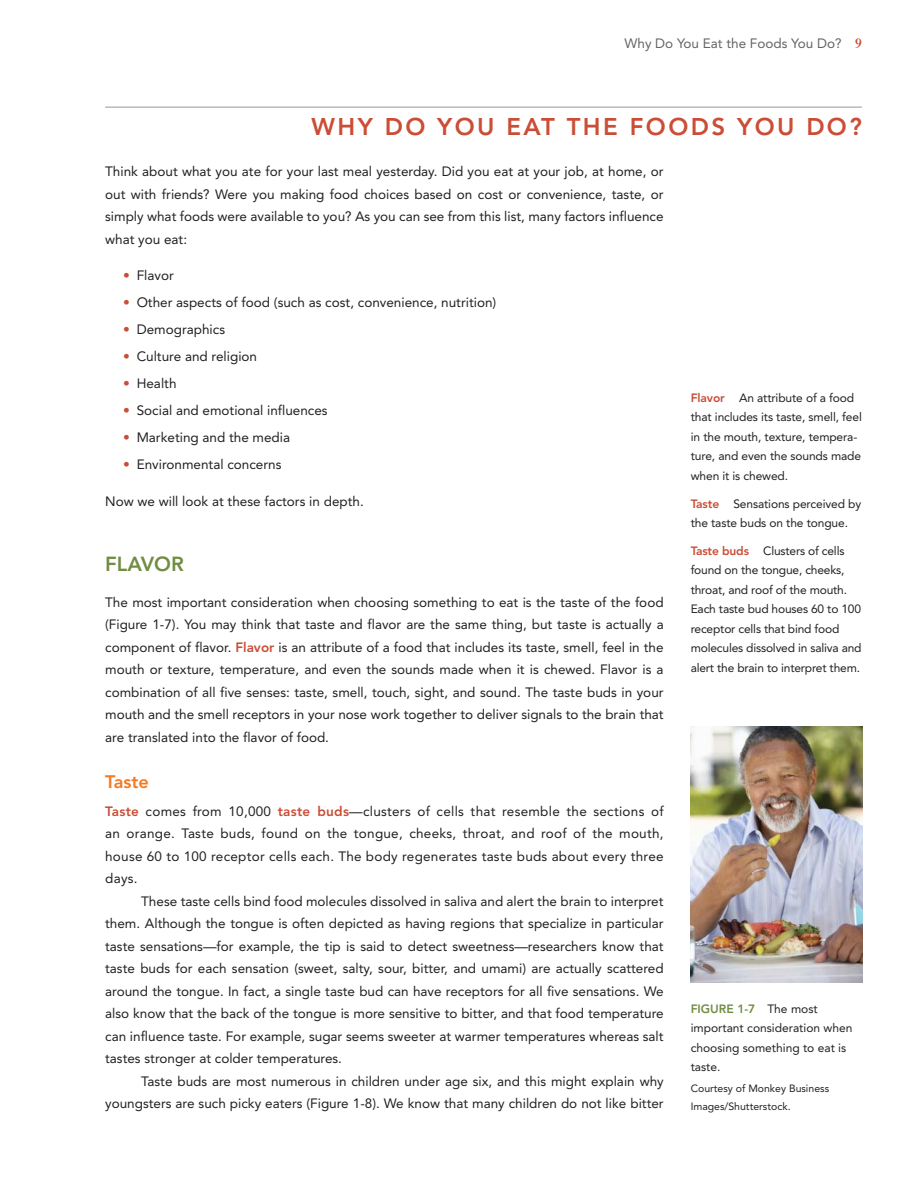
<style>
.page{position:relative;width:913px;height:1183px;background:#fff}
.page>*{position:absolute;margin:0;border:0;box-sizing:border-box;transform-origin:0 0}
.t1{font:800 24px "Avenir LT Std";letter-spacing:.1em;color:#cb4d36}
.t2{font:800 20.25px "Avenir LT Std";color:#718d41}
.t3{font:800 18px "Avenir LT Std";color:#f47920}
.t4{font:13.5px/22.5px "Avenir LT Std";color:#231f20;text-align:justify}
.t5{font:13.5px "Avenir LT Std";color:#636466}
.t6{font:12px/19.5px "Avenir LT Std";letter-spacing:-.01em;color:#231f20}
.t7{font:10.5px/18px "Avenir LT Std";color:#231f20}
.s1{font-family:"Granjon LT Std";font-weight:700;font-size:15px;color:#cb4d36}
.s2{color:#cb4d36}
.s3{font-weight:800;color:#cb4d36}
.s4{font-weight:800;color:#718d41}
</style>
<div class="page">
<hr style="left:105px;top:107px;width:756px;height:1px;background:#939598">
<img style="left:690px;top:726px;width:171px;height:256px">
<p class="t5" style="left:624px;top:37px;width:239px">Why Do You Eat the Foods You Do? <span class="s1">9</span></p>
<h1 class="t1" style="left:311px;top:114px;width:551px">WHY DO YOU EAT THE FOODS YOU DO?</h1>
<p class="t4" style="left:105px;top:161px;width:559px">Think about what you ate for your last meal yesterday. Did you eat at your job, at home, or out with friends? Were you making food choices based on cost or convenience, taste, or simply what foods were available to you? As you can see from this list, many factors influence what you eat:</p>
<p class="t4" style="left:123px;top:264px;width:52px"><span class="s2">•</span> Flavor</p>
<p class="t4" style="left:123px;top:291px;width:374px"><span class="s2">•</span> Other aspects of food (such as cost, convenience, nutrition)</p>
<p class="t4" style="left:123px;top:318px;width:103px"><span class="s2">•</span> Demographics</p>
<p class="t4" style="left:123px;top:345px;width:135px"><span class="s2">•</span> Culture and religion</p>
<p class="t4" style="left:123px;top:372px;width:55px"><span class="s2">•</span> Health</p>
<p class="t4" style="left:123px;top:399px;width:206px"><span class="s2">•</span> Social and emotional influences</p>
<p class="t4" style="left:123px;top:426px;width:168px"><span class="s2">•</span> Marketing and the media</p>
<p class="t4" style="left:123px;top:453px;width:160px"><span class="s2">•</span> Environmental concerns</p>
<p class="t4" style="left:105px;top:491px;width:260px">Now we will look at these factors in depth.</p>
<h2 class="t2" style="left:105px;top:554px;width:80px">FLAVOR</h2>
<p class="t4" style="left:105px;top:591px;width:560px">The most important consideration when choosing something to eat is the taste of the food (Figure 1‐7). You may think that taste and flavor are the same thing, but taste is actually a component of flavor. <span class="s3">Flavor</span> is an attribute of a food that includes its taste, smell, feel in the mouth or texture, temperature, and even the sounds made when it is chewed. Flavor is a combination of all five senses: taste, smell, touch, sight, and sound. The taste buds in your mouth and the smell receptors in your nose work together to deliver signals to the brain that are translated into the flavor of food.</p>
<h3 class="t3" style="left:105px;top:773px;width:45px">Taste</h3>
<p class="t4" style="left:105px;top:800px;width:560px"><span class="s3">Taste</span> comes from 10,000 <span class="s3">taste buds</span>—clusters of cells that resemble the sections of an orange. Taste buds, found on the tongue, cheeks, throat, and roof of the mouth, house 60 to 100 receptor cells each. The body regenerates taste buds about every three days.</p>
<p class="t4" style="left:105px;top:890px;width:560px;text-indent:36px">These taste cells bind food molecules dissolved in saliva and alert the brain to interpret them. Although the tongue is often depicted as having regions that specialize in particular taste sensations—for example, the tip is said to detect sweetness—researchers know that taste buds for each sensation (sweet, salty, sour, bitter, and umami) are actually scattered around the tongue. In fact, a single taste bud can have receptors for all five sensations. We also know that the back of the tongue is more sensitive to bitter, and that food temperature can influence taste. For example, sugar seems sweeter at warmer temperatures whereas salt tastes stronger at colder temperatures.</p>
<p class="t4" style="left:105px;top:1070px;width:560px;text-align:right">Taste buds are most numerous in children under age six, and this might explain why youngsters are such picky eaters (Figure 1‐8). We know that many children do not like bitter</p>
<p class="t6" style="left:690px;top:388px;width:172px"><span class="s3">Flavor</span> An attribute of a food that includes its taste, smell, feel in the mouth, texture, tempera&shy;ture, and even the sounds made when it is chewed.</p>
<p class="t6" style="left:690px;top:494px;width:172px"><span class="s3">Taste</span> Sensations perceived by the taste buds on the tongue.</p>
<p class="t6" style="left:690px;top:541px;width:172px"><span class="s3">Taste buds</span> Clusters of cells found on the tongue, cheeks, throat, and roof of the mouth.<br>Each taste bud houses 60 to 100 receptor cells that bind food molecules dissolved in saliva and alert the brain to interpret them.</p>
<p class="t6" style="left:690px;top:999px;width:163px"><span class="s4">FIGURE 1-7</span> The most important consideration when choosing something to eat is taste.</p>
<p class="t7" style="left:690px;top:1079px;width:140px">Courtesy of Monkey Business<br>Images/Shutterstock.</p>
</div>
